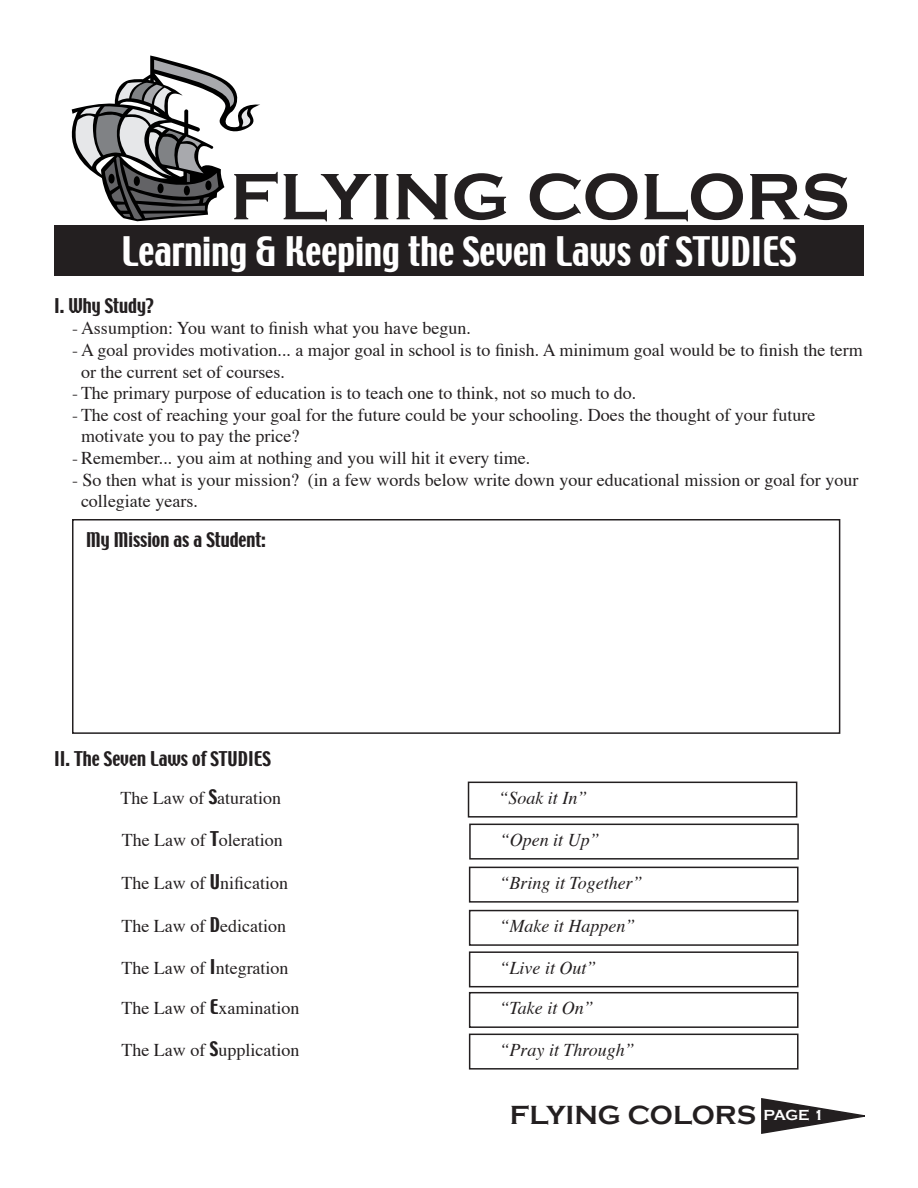
<style>
.page{position:relative;width:918px;height:1188px;background:#fff}
.page>*{position:absolute;margin:0;border:0;box-sizing:border-box;transform-origin:0 0}
.t1{font:700 67.95px "Copperplate Gothic";color:#231f20}
.t2{font:36px "Techno";color:#fff}
.t3{font:700 27px "Copperplate Gothic";color:#231f20}
.t4{font:18px/21.6px "Times";color:#231f20}
.t5{font:italic 18px "Times";color:#231f20}
.t6{font:18px "Techno";color:#231f20}
.t7{font:700 15px "Copperplate Gothic";color:#fff}
.s1{font-family:"Techno"}
</style>
<div class="page">
<div style="left:55px;top:226px;width:808px;height:49px;background:#231f20"></div>
<div style="left:54px;top:225px;width:810px;height:51px;border:2px solid #231f20"></div>
<div style="left:72px;top:519px;width:768px;height:215px;border:2px solid #231f20"></div>
<div style="left:468px;top:782px;width:329px;height:36px;border:2px solid #231f20"></div>
<div style="left:469px;top:824px;width:330px;height:36px;border:2px solid #231f20"></div>
<div style="left:469px;top:867px;width:330px;height:36px;border:2px solid #231f20"></div>
<div style="left:469px;top:1034px;width:330px;height:36px;border:2px solid #231f20"></div>
<div style="left:469px;top:992px;width:330px;height:36px;border:2px solid #231f20"></div>
<div style="left:469px;top:951px;width:330px;height:36px;border:2px solid #231f20"></div>
<div style="left:469px;top:910px;width:330px;height:36px;border:2px solid #231f20"></div>
<svg style="left:71px;top:56px;width:189px;height:165px"></svg>
<svg style="left:761px;top:1098px;width:104px;height:36px"></svg>
<p class="t1" style="left:230px;top:159px;width:621px">FLYING COLORS</p>
<p class="t2" style="left:121px;top:227px;width:676px">Learning &amp; Keeping the Seven Laws of STUDIES</p>
<p class="t6" style="left:54px;top:293px;width:102px">I. Why Study?</p>
<p class="t4" style="left:72px;top:319px;width:401px">- Assumption: You want to finish what you have begun.</p>
<p class="t4" style="left:72px;top:340px;width:792px">- A goal provides motivation... a major goal in school is to finish. A minimum goal would be to finish the term</p>
<p class="t4" style="left:81px;top:362px;width:205px">or the current set of courses.</p>
<p class="t4" style="left:72px;top:384px;width:566px">- The primary purpose of education is to teach one to think, not so much to do.</p>
<p class="t4" style="left:81px;top:405px;width:736px;text-indent:-9px">- The cost of reaching your goal for the future could be your schooling. Does the thought of your future motivate you to pay the price?</p>
<p class="t4" style="left:72px;top:448px;width:460px">- Remember... you aim at nothing and you will hit it every time.</p>
<p class="t4" style="left:72px;top:470px;width:788px">- So then what is your mission? (in a few words below write down your educational mission or goal for your</p>
<p class="t4" style="left:81px;top:492px;width:118px">collegiate years.</p>
<p class="t6" style="left:86px;top:528px;width:181px">My Mission as a Student:</p>
<p class="t6" style="left:54px;top:747px;width:218px">II. The Seven Laws of STUDIES</p>
<p class="t4" style="left:120px;top:788px;width:162px">The Law of <span class="s1">S</span>aturation</p>
<p class="t5" style="left:498px;top:787px;width:91px">“Soak it In”</p>
<p class="t4" style="left:122px;top:830px;width:163px">The Law of <span class="s1">T</span>oleration</p>
<p class="t5" style="left:500px;top:829px;width:102px">“Open it Up”</p>
<p class="t4" style="left:122px;top:873px;width:168px">The Law of <span class="s1">U</span>nification</p>
<p class="t5" style="left:500px;top:872px;width:145px">“Bring it Together”</p>
<p class="t4" style="left:122px;top:916px;width:166px">The Law of <span class="s1">D</span>edication</p>
<p class="t5" style="left:500px;top:915px;width:137px">“Make it Happen”</p>
<p class="t4" style="left:122px;top:958px;width:169px">The Law of <span class="s1">I</span>ntegration</p>
<p class="t5" style="left:500px;top:956px;width:99px">“Live it Out”</p>
<p class="t4" style="left:122px;top:998px;width:180px">The Law of <span class="s1">E</span>xamination</p>
<p class="t5" style="left:500px;top:997px;width:96px">“Take it On”</p>
<p class="t4" style="left:122px;top:1040px;width:179px">The Law of <span class="s1">S</span>upplication</p>
<p class="t5" style="left:500px;top:1039px;width:137px">“Pray it Through”</p>
<p class="t3" style="left:510px;top:1100px;width:248px">FLYING COLORS</p>
<p class="t7" style="left:764px;top:1107px;width:62px">PAGE 1</p>
</div>
